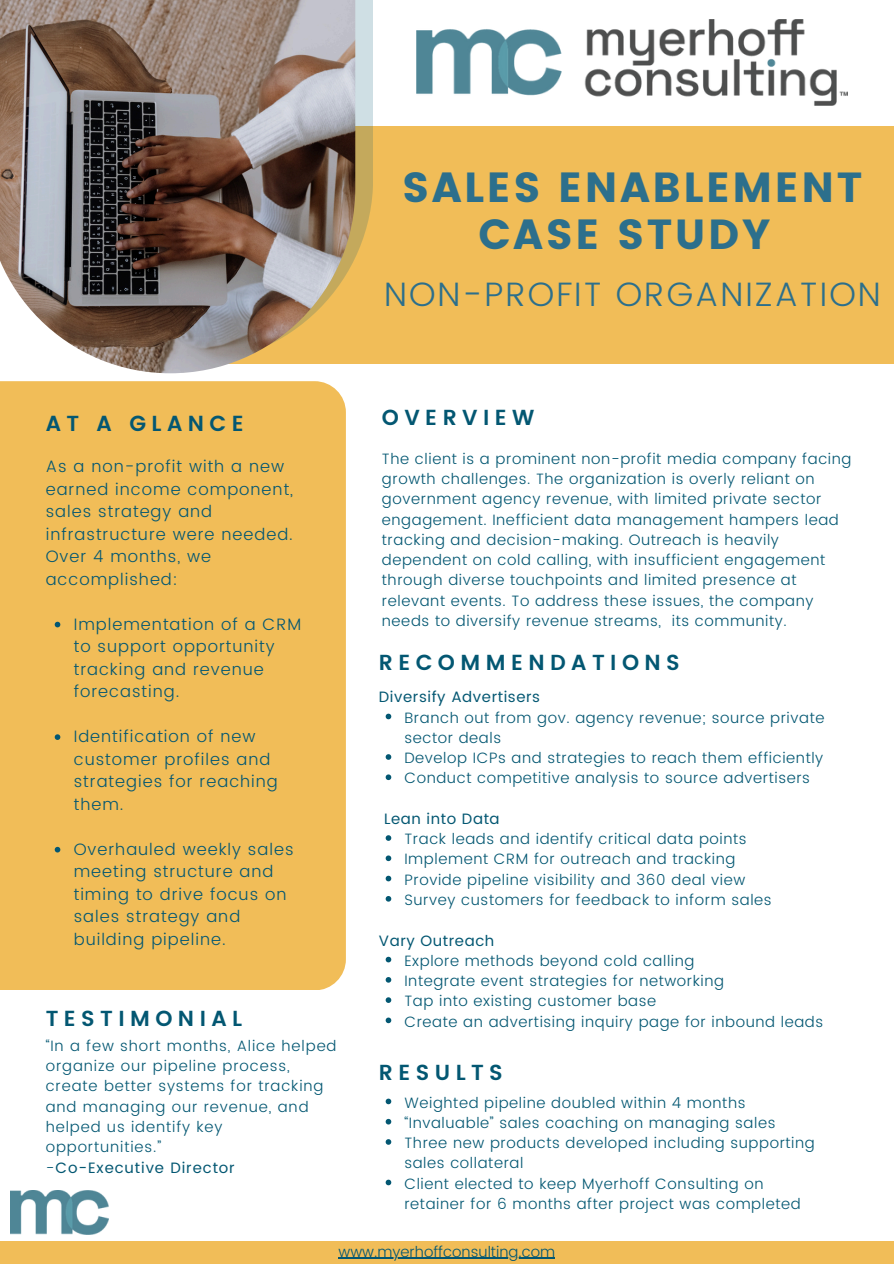
<style>
.page{position:relative;width:894px;height:1264px;background:#fff}
.page>*{position:absolute;margin:0;border:0;box-sizing:border-box;transform-origin:0 0}
.t1{font:42px/47.2px "Poppins";letter-spacing:.06em;color:#2c6f8c;text-align:center}
.t2{font:300 33.9px "Poppins";letter-spacing:.06em;color:#2c6f8c}
.t3{font:600 21.75px "Poppins";letter-spacing:.25em;color:#035772}
.t4{font:300 16.5px/22.5px "Poppins";letter-spacing:.06em;color:#035772}
.t5{font:300 15px/20.2px "Poppins";letter-spacing:.04em;color:#035772}
.t6{font:300 15px/20.2px "Poppins";letter-spacing:.06em;color:#035772}
.t7{font:15px "Poppins";letter-spacing:.04em;color:#035772}
.t8{font:300 15px "Poppins";color:#035772}
.t9{font:15px "Poppins";letter-spacing:.06em;color:#035772}
.s1{font-weight:300}
</style>
<div class="page">
<div style="left:161px;top:126px;width:732px;height:238px;background:#f1bd58"></div>
<svg style="left:355px;top:0;width:18px;height:258px;background:#cdc49d"></svg>
<img style="left:0;top:0;width:355px;height:373px">
<div style="left:0;top:381px;width:346px;height:609px;background:#f1bd58"></div>
<div style="left:0;top:1241px;width:893px;height:22px;background:#f1bd58"></div>
<img style="left:416px;top:19px;width:431px;height:87px">
<img style="left:10px;top:1190px;width:98px;height:44px">
<svg style="left:55px;top:621px;width:5px;height:6px"></svg>
<svg style="left:55px;top:734px;width:5px;height:6px"></svg>
<svg style="left:55px;top:846px;width:5px;height:6px"></svg>
<svg style="left:385px;top:1098px;width:6px;height:6px"></svg>
<svg style="left:385px;top:1118px;width:6px;height:6px"></svg>
<svg style="left:385px;top:1139px;width:6px;height:5px"></svg>
<svg style="left:385px;top:1179px;width:6px;height:6px"></svg>
<svg style="left:385px;top:713px;width:6px;height:6px"></svg>
<svg style="left:385px;top:754px;width:6px;height:5px"></svg>
<svg style="left:385px;top:774px;width:6px;height:6px"></svg>
<svg style="left:385px;top:835px;width:6px;height:5px"></svg>
<svg style="left:385px;top:855px;width:6px;height:6px"></svg>
<svg style="left:385px;top:875px;width:6px;height:6px"></svg>
<svg style="left:385px;top:896px;width:6px;height:5px"></svg>
<svg style="left:385px;top:956px;width:6px;height:6px"></svg>
<svg style="left:385px;top:977px;width:6px;height:5px"></svg>
<svg style="left:385px;top:997px;width:6px;height:5px"></svg>
<svg style="left:385px;top:1017px;width:6px;height:6px"></svg>
<hr style="left:338px;top:1257px;width:217px;height:1px;background:#035772">
<p class="t3" style="left:46px;top:410px;width:199px">AT A GLANCE</p>
<p class="t4" style="left:46px;top:455px;width:249px">As a non-profit with a new earned income component, sales strategy and infrastructure were needed.<br>Over 4 months, we accomplished:</p>
<p class="t4" style="left:74px;top:612px;width:229px">Implementation of a CRM to support opportunity tracking and revenue forecasting.</p>
<p class="t4" style="left:74px;top:725px;width:205px">Identification of new customer profiles and strategies for reaching them.</p>
<p class="t4" style="left:74px;top:837px;width:221px">Overhauled weekly sales meeting structure and timing to drive focus on sales strategy and building pipeline.</p>
<p class="t3" style="left:46px;top:1005px;width:198px">TESTIMONIAL</p>
<p class="t6" style="left:46px;top:1035px;width:292px">“In a few short months, Alice helped organize our pipeline process, create better systems for tracking and managing our revenue, and helped us identify key opportunities.”</p>
<h3 class="t9" style="left:46px;top:1158px;width:190px"><span class="s1">-</span>Co-Executive Director</h3>
<h3 class="t1" style="left:402px;top:164px;width:461px">SALES ENABLEMENT<br>CASE STUDY</h3>
<p class="t2" style="left:384px;top:275px;width:498px">NON-PROFIT ORGANIZATION</p>
<p class="t3" style="left:382px;top:405px;width:154px">OVERVIEW</p>
<p class="t5" style="left:382px;top:448px;width:471px">The client is a prominent non-profit media company facing growth challenges. The organization is overly reliant on government agency revenue, with limited private sector engagement. Inefficient data management hampers lead tracking and decision-making. Outreach is heavily dependent on cold calling, with insufficient engagement through diverse touchpoints and limited presence at relevant events. To address these issues, the company needs to diversify revenue streams, its community.</p>
<h3 class="t3" style="left:379px;top:649px;width:302px">RECOMMENDATIONS</h3>
<p class="t7" style="left:379px;top:688px;width:163px">Diversify Advertisers</p>
<p class="t5" style="left:404px;top:707px;width:421px">Branch out from gov. agency revenue; source private sector deals</p>
<p class="t5" style="left:404px;top:748px;width:420px">Develop ICPs and strategies to reach them efficiently</p>
<p class="t5" style="left:404px;top:768px;width:407px">Conduct competitive analysis to source advertisers</p>
<h3 class="t7" style="left:384px;top:810px;width:117px">Lean into Data</h3>
<p class="t5" style="left:404px;top:829px;width:344px">Track leads and identify critical data points</p>
<p class="t5" style="left:404px;top:849px;width:332px">Implement CRM for outreach and tracking</p>
<h3 class="t5" style="left:404px;top:869px;width:342px">Provide pipeline visibility and 360 deal view</h3>
<p class="t5" style="left:404px;top:889px;width:368px">Survey customers for feedback to inform sales</p>
<p class="t7" style="left:379px;top:931px;width:117px">Vary Outreach</p>
<p class="t5" style="left:404px;top:950px;width:291px">Explore methods beyond cold calling</p>
<p class="t5" style="left:404px;top:970px;width:321px">Integrate event strategies for networking</p>
<p class="t5" style="left:404px;top:991px;width:253px">Tap into existing customer base</p>
<p class="t5" style="left:404px;top:1011px;width:420px">Create an advertising inquiry page for inbound leads</p>
<p class="t3" style="left:379px;top:1059px;width:125px">RESULTS</p>
<p class="t5" style="left:404px;top:1092px;width:342px">Weighted pipeline doubled within 4 months</p>
<p class="t5" style="left:404px;top:1112px;width:372px">“Invaluable” sales coaching on managing sales</p>
<p class="t5" style="left:404px;top:1132px;width:412px">Three new products developed including supporting sales collateral</p>
<p class="t5" style="left:404px;top:1173px;width:397px">Client elected to keep Myerhoff Consulting on retainer for 6 months after project was completed</p>
<p class="t8" style="left:338px;top:1242px;width:218px">www.myerhoffconsulting.com</p>
</div>
